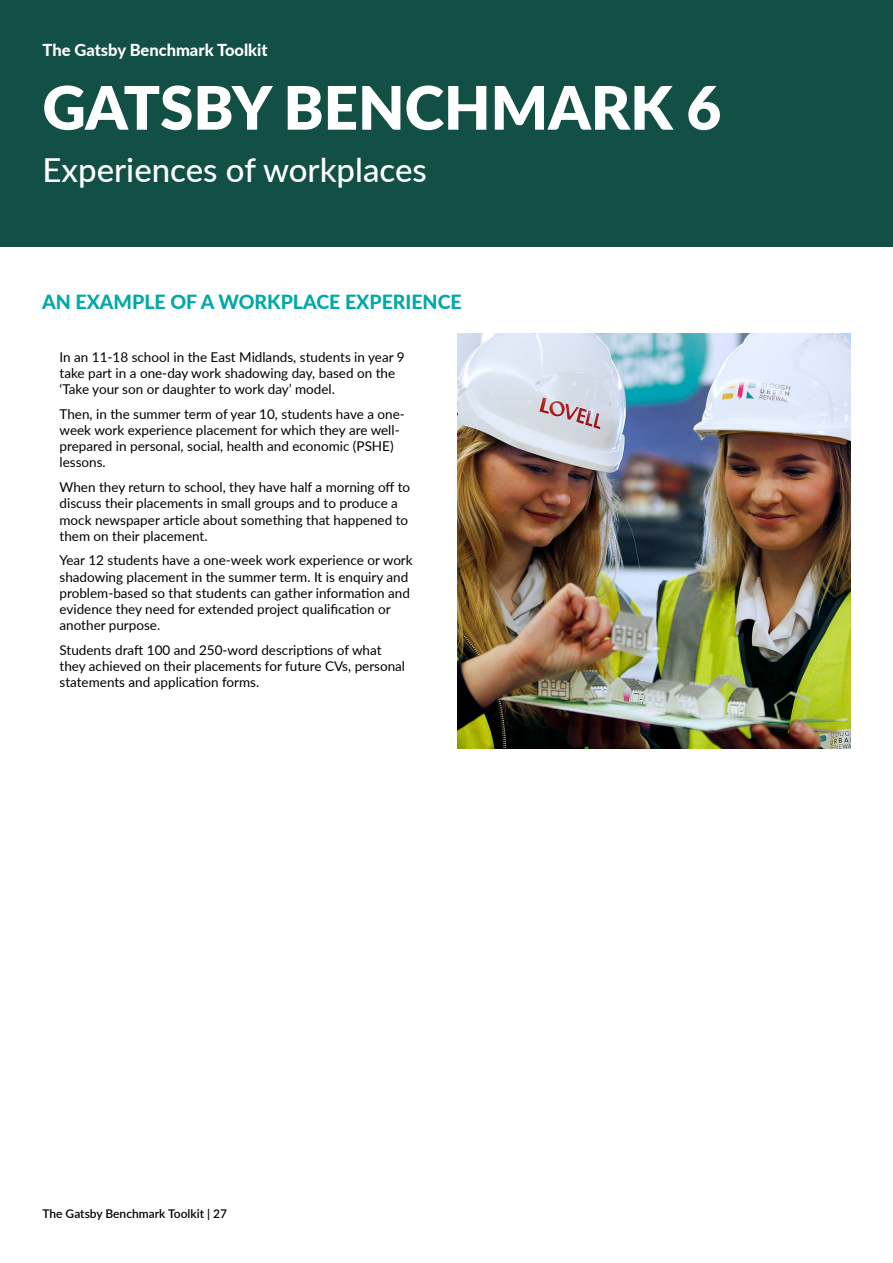
<style>
.page{position:relative;width:893px;height:1263px;background:#fff}
.page>*{position:absolute;margin:0;border:0;box-sizing:border-box;transform-origin:0 0}
.t1{font:900 60px "Lato";color:#fff}
.t2{font:500 33px "Lato";color:#fff}
.t3{font:800 19.5px "Lato";color:#00a8a8}
.t4{font:800 16.5px "Lato";color:#fff}
.t5{font:13.5px/16.2px "Lato";color:#000}
.t6{font:600 12px "Lato";color:#000}
</style>
<div class="page">
<div style="left:0;top:0;width:893px;height:247px;background:#124f44"></div>
<img style="left:457px;top:334px;width:393px;height:414px">
<p class="t4" style="left:43px;top:38px;width:227px">The Gatsby Benchmark Toolkit</p>
<h1 class="t1" style="left:43px;top:63px;width:680px">GATSBY BENCHMARK 6</h1>
<h2 class="t2" style="left:43px;top:146px;width:386px">Experiences of workplaces</h2>
<h3 class="t3" style="left:42px;top:287px;width:421px">AN EXAMPLE OF A WORKPLACE EXPERIENCE</h3>
<p class="t5" style="left:60px;top:348px;width:347px">In an 11-18 school in the East Midlands, students in year 9 take part in a one-day work shadowing day, based on the ‘Take your son or daughter to work day’ model.</p>
<p class="t5" style="left:60px;top:405px;width:347px">Then, in the summer term of year 10, students have a one&shy;week work experience placement for which they are well&shy;prepared in personal, social, health and economic (PSHE) lessons.</p>
<p class="t5" style="left:60px;top:478px;width:352px">When they return to school, they have half a morning off to discuss their placements in small groups and to produce a mock newspaper article about something that happened to them on their placement.</p>
<p class="t5" style="left:60px;top:552px;width:355px">Year 12 students have a one-week work experience or work shadowing placement in the summer term. It is enquiry and problem-based so that students can gather information and evidence they need for extended project qualification or another purpose.</p>
<p class="t5" style="left:60px;top:641px;width:347px">Students draft 100 and 250-word descriptions of what they achieved on their placements for future CVs, personal statements and application forms.</p>
<p class="t6" style="left:43px;top:1205px;width:186px">The Gatsby Benchmark Toolkit | 27</p>
</div>
